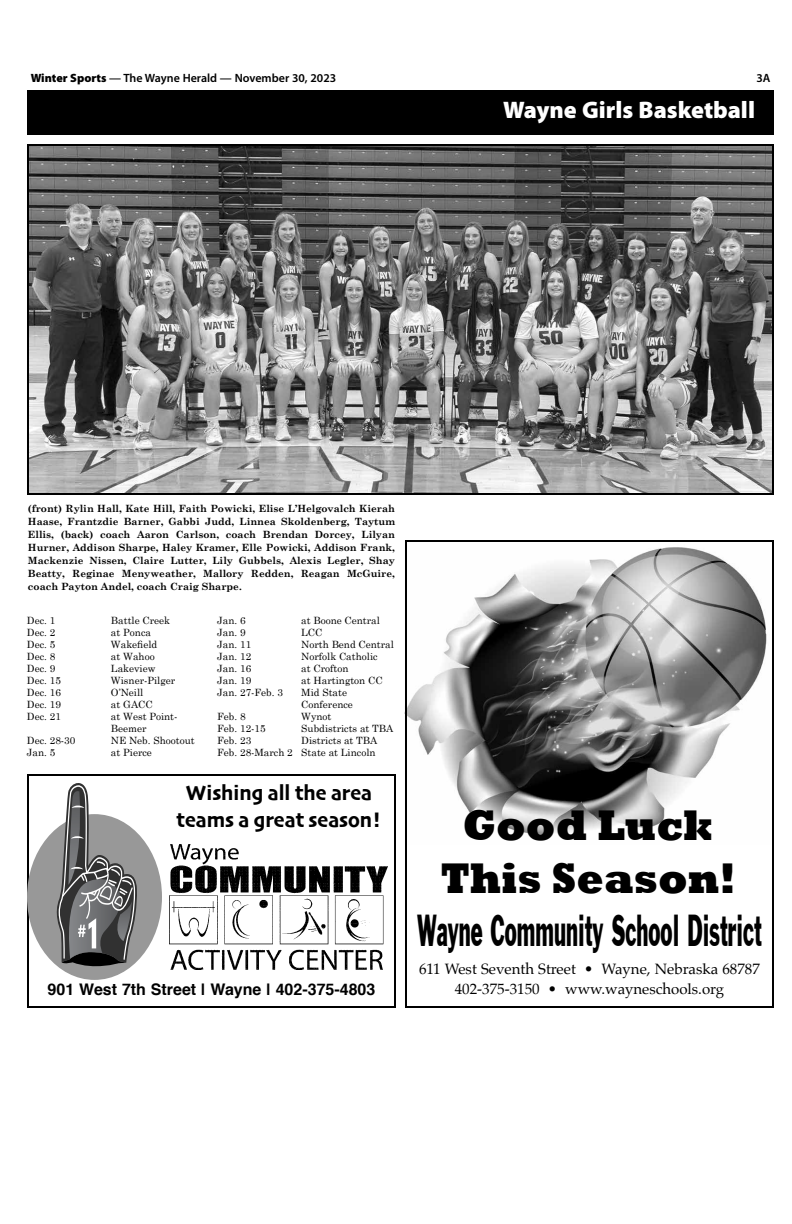
<style>
.page{position:relative;width:792px;height:1224px;background:#fff}
.page>*{position:absolute;margin:0;border:0;box-sizing:border-box;transform-origin:0 0}
.t1{font:800 44px/52.8px "Rockwell";color:#000;text-align:center;scale:.9 1}
.t2{font:41px "Jack Roman";color:#000;scale:.48 1}
.t3{font:900 24px "Myriad Pro";color:#fff}
.t4{font:22px/26.4px "Skia";color:#000;text-align:center;scale:.9 1}
.t5{font:700 16px "Helvetica";color:#000}
.t6{font:15px/20px "Palatino";color:#000;text-align:center}
.t7{font:600 12px "Myriad Pro";color:#000}
.t8{font:10px/12px "Century Schoolbook";color:#000}
.t9{font:700 10px/13px "Century Schoolbook";color:#000;text-align:justify}
.s1{font-weight:900}
</style>
<div class="page">
<img style="left:30px;top:147px;width:741px;height:345px">
<div style="left:27px;top:144px;width:747px;height:351px;border:2px solid #000"></div>
<div style="left:27px;top:90px;width:747px;height:45px;background:#000"></div>
<img style="left:408px;top:547px;width:359px;height:288px">
<div style="left:405px;top:540px;width:369px;height:468px;border:2px solid #000"></div>
<div style="left:27px;top:774px;width:369px;height:234px;border:2px solid #000"></div>
<div style="left:27px;top:814px;width:135px;height:166px;background:#989898;border-radius:50%"></div>
<svg style="left:53px;top:783px;width:84px;height:188px"></svg>
<img style="left:170px;top:845px;width:217px;height:124px">
<p class="t7" style="left:31px;top:70px;width:307px"><span class="s1">Winter Sports</span> — The Wayne Herald — November 30, 2023</p>
<p class="t7" style="left:756px;top:70px;width:16px">3A</p>
<h3 class="t3" style="left:503px;top:94px;width:253px">Wayne Girls Basketball</h3>
<p class="t9" style="left:28px;top:502px;width:369px">(front) Rylin Hall, Kate Hill, Faith Powicki, Elise L’Helgovalch Kierah Haase, Frantzdie Barner, Gabbi Judd, Linnea Skoldenberg, Taytum Ellis, (back) coach Aaron Carlson, coach Brendan Dorcey, Lilyan Hurner, Addison Sharpe, Haley Kramer, Elle Powicki, Addison Frank, Mackenzie Nissen, Claire Lutter, Lily Gubbels, Alexis Legler, Shay Beatty, Reginae Menyweather, Mallory Redden, Reagan McGuire, coach Payton Andel, coach Craig Sharpe.</p>
<p class="t8" style="left:27px;top:614px;width:30px">Dec. 1</p>
<p class="t8" style="left:111px;top:614px;width:61px">Battle Creek</p>
<p class="t8" style="left:27px;top:626px;width:30px">Dec. 2</p>
<p class="t8" style="left:111px;top:626px;width:42px">at Ponca</p>
<p class="t8" style="left:27px;top:638px;width:30px">Dec. 5</p>
<p class="t8" style="left:111px;top:638px;width:48px">Wakefield</p>
<p class="t8" style="left:27px;top:650px;width:30px">Dec. 8</p>
<p class="t8" style="left:111px;top:650px;width:45px">at Wahoo</p>
<p class="t8" style="left:27px;top:662px;width:30px">Dec. 9</p>
<p class="t8" style="left:111px;top:662px;width:46px">Lakeview</p>
<p class="t8" style="left:27px;top:674px;width:35px">Dec. 15</p>
<p class="t8" style="left:111px;top:674px;width:66px">Wisner-Pilger</p>
<p class="t8" style="left:27px;top:686px;width:35px">Dec. 16</p>
<p class="t8" style="left:111px;top:686px;width:34px">O’Neill</p>
<p class="t8" style="left:27px;top:698px;width:35px">Dec. 19</p>
<p class="t8" style="left:111px;top:698px;width:43px">at GACC</p>
<p class="t8" style="left:27px;top:710px;width:35px">Dec. 21</p>
<p class="t8" style="left:111px;top:710px;width:68px">at West Point-<br>Beemer</p>
<p class="t8" style="left:27px;top:734px;width:50px">Dec. 28-30</p>
<p class="t8" style="left:111px;top:734px;width:85px">NE Neb. Shootout</p>
<p class="t8" style="left:27px;top:746px;width:30px">Jan. 5</p>
<p class="t8" style="left:111px;top:746px;width:42px">at Pierce</p>
<p class="t8" style="left:217px;top:614px;width:30px">Jan. 6</p>
<p class="t8" style="left:301px;top:614px;width:80px">at Boone Central</p>
<p class="t8" style="left:217px;top:626px;width:30px">Jan. 9</p>
<p class="t8" style="left:301px;top:626px;width:23px">LCC</p>
<p class="t8" style="left:217px;top:638px;width:35px">Jan. 11</p>
<p class="t8" style="left:301px;top:638px;width:94px">North Bend Central</p>
<p class="t8" style="left:217px;top:650px;width:35px">Jan. 12</p>
<p class="t8" style="left:301px;top:650px;width:78px">Norfolk Catholic</p>
<p class="t8" style="left:217px;top:662px;width:35px">Jan. 16</p>
<p class="t8" style="left:301px;top:662px;width:49px">at Crofton</p>
<p class="t8" style="left:217px;top:674px;width:35px">Jan. 19</p>
<p class="t8" style="left:301px;top:674px;width:83px">at Hartington CC</p>
<p class="t8" style="left:217px;top:686px;width:67px">Jan. 27-Feb. 3</p>
<p class="t8" style="left:301px;top:686px;width:53px">Mid State<br>Conference</p>
<p class="t8" style="left:217px;top:710px;width:30px">Feb. 8</p>
<p class="t8" style="left:301px;top:710px;width:32px">Wynot</p>
<p class="t8" style="left:217px;top:722px;width:50px">Feb. 12-15</p>
<p class="t8" style="left:301px;top:722px;width:94px">Subdistricts at TBA</p>
<p class="t8" style="left:217px;top:734px;width:35px">Feb. 23</p>
<p class="t8" style="left:217px;top:734px;width:162px;text-align:right">Districts at TBA<br>Feb. 28-March 2 State at Lincoln</p>
<h3 class="t4" style="left:177px;top:781px;width:229px">Wishing all the area teams a great season!</h3>
<h3 class="t5" style="left:48px;top:977px;width:329px">901 West 7th Street | Wayne | 402-375-4803</h3>
<h1 class="t1" style="left:440px;top:800px;width:329px">Good Luck<br>This Season!</h1>
<h2 class="t2" style="left:417px;top:904px;width:720px">Wayne Community School District</h2>
<h3 class="t6" style="left:419px;top:959px;width:342px">611 West Seventh Street • Wayne, Nebraska 68787<br>402-375-3150 • www.wayneschools.org</h3>
</div>
